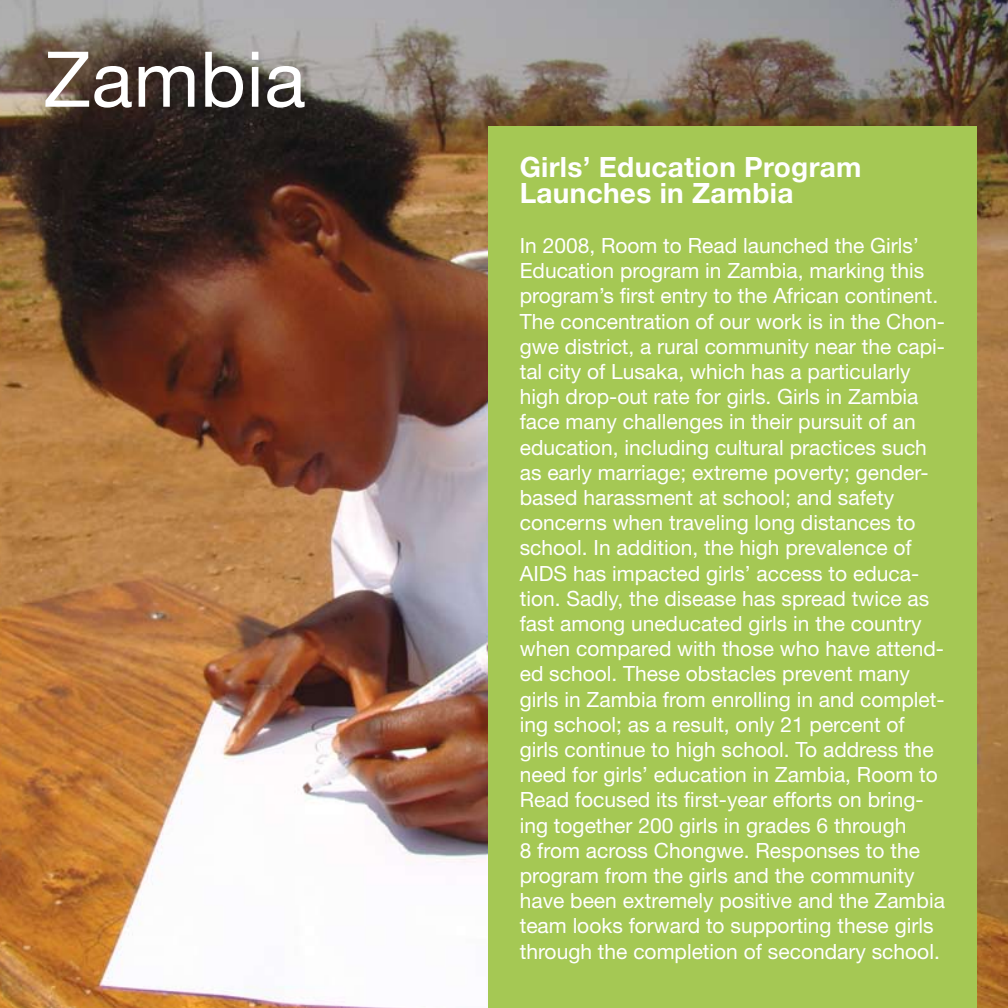
<style>
.page{position:relative;width:1008px;height:1008px;background:#fff}
.page>*{position:absolute;margin:0;border:0;box-sizing:border-box;transform-origin:0 0}
.t1{font:77px "Helvetica Neue LT Std";letter-spacing:.01em;color:#fff}
.t2{font:700 28px/25.2px "Helvetica Neue LT Std";letter-spacing:.01em;color:#fff}
.t3{font:21px/25.2px "Helvetica Neue LT Std";color:#fff}
</style>
<div class="page">
<img style="left:0;top:0;width:1008px;height:1008px">
<div style="left:488px;top:126px;width:488px;height:882px;background:#a5c854"></div>
<h1 class="t1" style="left:44px;top:33px;width:264px">Zambia</h1>
<h2 class="t2" style="left:520px;top:154px;width:343px">Girls’ Education Program<br>Launches in Zambia</h2>
<p class="t3" style="left:520px;top:233px;width:427px">In 2008, Room to Read launched the Girls’ Education program in Zambia, marking this program’s first entry to the African continent.<br>The concentration of our work is in the Chon&shy;gwe district, a rural community near the capi&shy;tal city of Lusaka, which has a particularly high drop-out rate for girls. Girls in Zambia face many challenges in their pursuit of an education, including cultural practices such as early marriage; extreme poverty; gender&shy;based harassment at school; and safety concerns when traveling long distances to school. In addition, the high prevalence of AIDS has impacted girls’ access to educa&shy;tion. Sadly, the disease has spread twice as fast among uneducated girls in the country when compared with those who have attend&shy;ed school. These obstacles prevent many girls in Zambia from enrolling in and complet&shy;ing school; as a result, only 21 percent of girls continue to high school. To address the need for girls’ education in Zambia, Room to Read focused its first-year efforts on bring&shy;ing together 200 girls in grades 6 through<br>8 from across Chongwe. Responses to the program from the girls and the community have been extremely positive and the Zambia team looks forward to supporting these girls through the completion of secondary school.</p>
</div>
